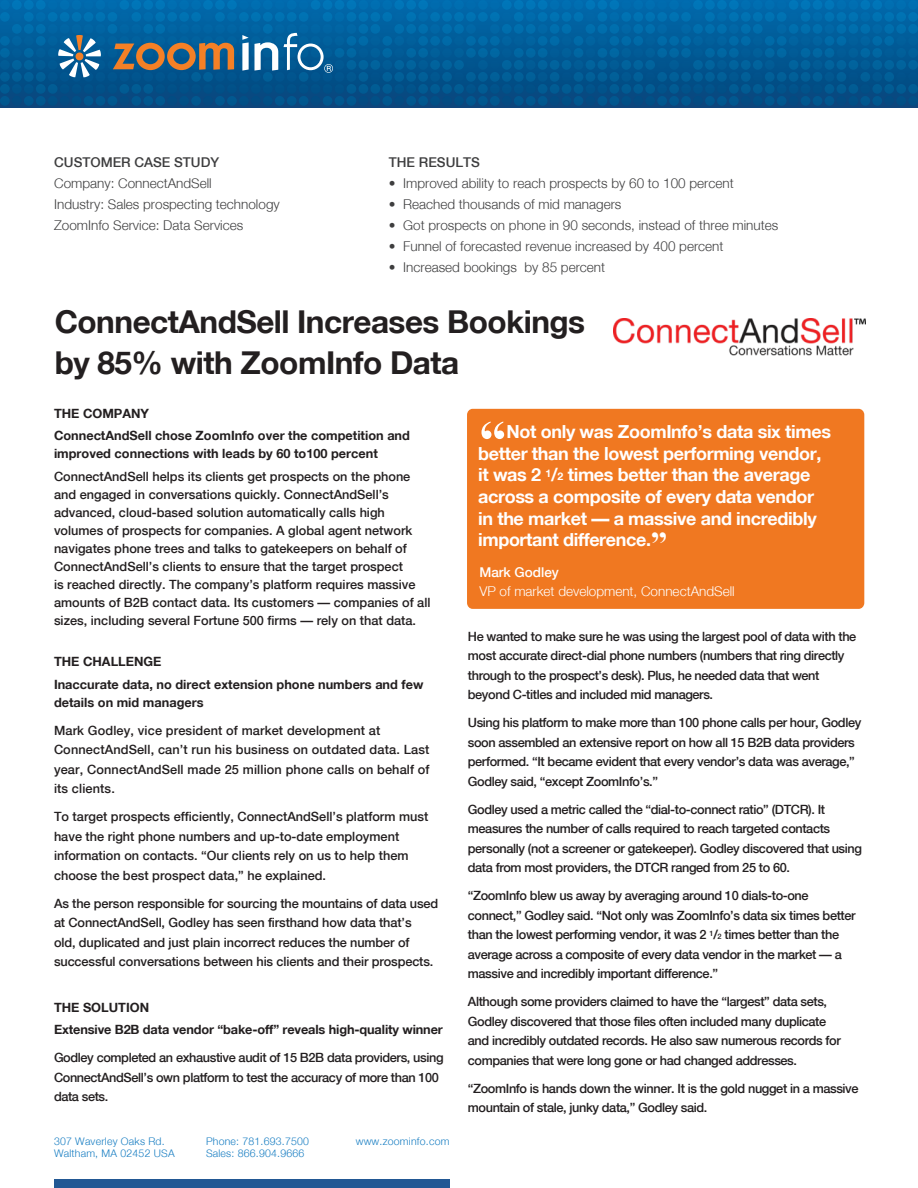
<style>
.page{position:relative;width:918px;height:1188px;background:#fff}
.page>*{position:absolute;margin:0;border:0;box-sizing:border-box;transform-origin:0 0}
.t1{font:700 54px "Times New Roman";color:#fff}
.t2{font:700 31.5px/40.5px "Helvetica Neue";letter-spacing:-.015em;color:#231f20}
.t3{font:700 18px/21.6px "Helvetica Neue";letter-spacing:-.02em;color:#fff}
.t4{font:300 13.5px/21px "Helvetica Neue";color:#3e3e3f}
.t5{font:300 13.5px "Helvetica Neue";color:#fff}
.t6{font:500 13.5px "Helvetica Neue";color:#3e3e3f}
.t7{font:500 13.5px "Helvetica Neue";color:#fff}
.Mini_title{font:500 12.75px/19.5px "Helvetica Neue";letter-spacing:-.03em;color:#231f20}
.Mini_title-2{font:500 12.75px/18px "Helvetica Neue";color:#231f20}
.Mini_title-3{font:700 12.75px/18px "Helvetica Neue";color:#231f20}
.Mini_title-4{font:500 12.75px/19.5px "Helvetica Neue";letter-spacing:-.01em;color:#231f20}
.Mini_title-5{font:500 12.75px/19.5px "Helvetica Neue";letter-spacing:.01em;color:#231f20}
.t8{font:300 10.5px "Helvetica Neue";letter-spacing:.02em;color:#177dc2}
.s1{font-size:10.5px}
.s2{font-family:"Times New Roman";font-size:33px}
.s3{font-size:7.5px}
</style>
<div class="page">
<div style="left:55px;top:1180px;width:395px;height:8px;background:#225894"></div>
<svg style="left:0;top:0;width:918px;height:106px;background:#0a6098"></svg>
<div style="left:467px;top:409px;width:397px;height:200px;background:#f07821;border-radius:6px"></div>
<img style="left:613px;top:318px;width:252px;height:38px">
<p class="t6" style="left:54px;top:154px;width:167px">CUSTOMER CASE STUDY</p>
<p class="t4" style="left:54px;top:173px;width:227px">Company: ConnectAndSell<br>Industry: Sales prospecting technology</p>
<p class="t4" style="left:54px;top:215px;width:191px">ZoomInfo Service: Data Services</p>
<p class="t6" style="left:389px;top:154px;width:93px">THE RESULTS</p>
<p class="t4" style="left:389px;top:173px;width:346px">• Improved ability to reach prospects by 60 to 100 percent</p>
<p class="t4" style="left:389px;top:194px;width:234px">• Reached thousands of mid managers</p>
<p class="t4" style="left:389px;top:215px;width:391px">• Got prospects on phone in 90 seconds, instead of three minutes</p>
<p class="t4" style="left:389px;top:236px;width:336px">• Funnel of forecasted revenue increased by 400 percent</p>
<p class="t4" style="left:389px;top:257px;width:218px">• Increased bookings by 85 percent</p>
<p class="t2" style="left:55px;top:302px;width:532px">ConnectAndSell Increases Bookings by 85% with ZoomInfo Data</p>
<p class="Mini_title-3" style="left:54px;top:404px;width:97px">THE COMPANY</p>
<p class="Mini_title-3" style="left:54px;top:427px;width:358px">ConnectAndSell chose ZoomInfo over the competition and improved connections with leads by 60 to100 percent</p>
<p class="Mini_title-2" style="left:54px;top:467px;width:378px">ConnectAndSell helps its clients get prospects on the phone and engaged in conversations quickly. ConnectAndSell’s advanced, cloud-based solution automatically calls high volumes of prospects for companies. A global agent network navigates phone trees and talks to gatekeepers on behalf of ConnectAndSell’s clients to ensure that the target prospect<br>is reached directly. The company’s platform requires massive amounts of B2B contact data. Its customers — companies of all sizes, including several Fortune 500 firms — rely on that data.</p>
<p class="Mini_title-3" style="left:54px;top:653px;width:109px">THE CHALLENGE</p>
<p class="Mini_title-3" style="left:54px;top:675px;width:371px">Inaccurate data, no direct extension phone numbers and few details on mid managers</p>
<p class="Mini_title-5" style="left:54px;top:720px;width:377px">Mark Godley, vice president of market development at ConnectAndSell, can’t run his business on outdated data. Last year, ConnectAndSell made 25 million phone calls on behalf of its clients.</p>
<p class="Mini_title-2" style="left:54px;top:807px;width:376px;line-height:19.5px">To target prospects efficiently, ConnectAndSell’s platform must have the right phone numbers and up-to-date employment information on contacts. “Our clients rely on us to help them choose the best prospect data,” he explained.</p>
<p class="Mini_title-4" style="left:54px;top:893px;width:386px">As the person responsible for sourcing the mountains of data used at ConnectAndSell, Godley has seen firsthand how data that’s<br>old, duplicated and just plain incorrect reduces the number of successful conversations between his clients and their prospects.</p>
<p class="Mini_title-3" style="left:54px;top:998px;width:97px">THE SOLUTION</p>
<p class="Mini_title-3" style="left:54px;top:1021px;width:390px">Extensive B2B data vendor “bake-off” reveals high-quality winner</p>
<p class="Mini_title" style="left:54px;top:1048px;width:391px">Godley completed an exhaustive audit of 15 B2B data providers, using<br>ConnectAndSell’s own platform to test the accuracy of more than 100 data sets.</p>
<p class="t8" style="left:54px;top:1134px;width:112px">307 Waverley Oaks Rd.</p>
<p class="t8" style="left:54px;top:1147px;width:122px">Waltham, MA 02452 USA</p>
<p class="t8" style="left:206px;top:1134px;width:105px">Phone: 781.693.7500</p>
<p class="t8" style="left:206px;top:1147px;width:100px">Sales: 866.904.9666</p>
<p class="t8" style="left:356px;top:1134px;width:95px">www.zoominfo.com</p>
<p class="t1" style="left:479px;top:403px;width:28px">“</p>
<p class="t3" style="left:478px;top:421px;width:354px;text-indent:28px">Not only was ZoomInfo’s data six times better than the lowest performing vendor, it was 2 <sup>1</sup>/<span class="s1">2</span> times better than the average across a composite of every data vendor in the market — a massive and incredibly important difference.<span class="s2">”</span></p>
<p class="t7" style="left:479px;top:564px;width:81px">Mark Godley</p>
<p class="t5" style="left:479px;top:583px;width:257px">VP of market development, ConnectAndSell</p>
<p class="Mini_title" style="left:468px;top:626px;width:390px">He wanted to make sure he was using the largest pool of data with the most accurate direct-dial phone numbers (numbers that ring directly through to the prospect’s desk). Plus, he needed data that went beyond C-titles and included mid managers.</p>
<p class="Mini_title" style="left:468px;top:713px;width:395px">Using his platform to make more than 100 phone calls per hour, Godley soon assembled an extensive report on how all 15 B2B data providers performed. “It became evident that every vendor’s data was average,” Godley said, “except ZoomInfo’s.”</p>
<p class="Mini_title" style="left:468px;top:799px;width:396px">Godley used a metric called the “dial-to-connect ratio” (DTCR). It measures the number of calls required to reach targeted contacts personally (not a screener or gatekeeper). Godley discovered that using data from most providers, the DTCR ranged from 25 to 60.</p>
<p class="Mini_title" style="left:468px;top:886px;width:389px">“ZoomInfo blew us away by averaging around 10 dials-to-one connect,” Godley said. “Not only was ZoomInfo’s data six times better than the lowest performing vendor, it was 2 <sup>1</sup>/<span class="s3">2</span> times better than the average across a composite of every data vendor in the market — a massive and incredibly important difference.”</p>
<p class="Mini_title" style="left:468px;top:992px;width:375px">Although some providers claimed to have the “largest” data sets, Godley discovered that those files often included many duplicate and incredibly outdated records. He also saw numerous records for companies that were long gone or had changed addresses.</p>
<p class="Mini_title" style="left:468px;top:1078px;width:392px">“ZoomInfo is hands down the winner. It is the gold nugget in a massive mountain of stale, junky data,” Godley said.</p>
</div>
